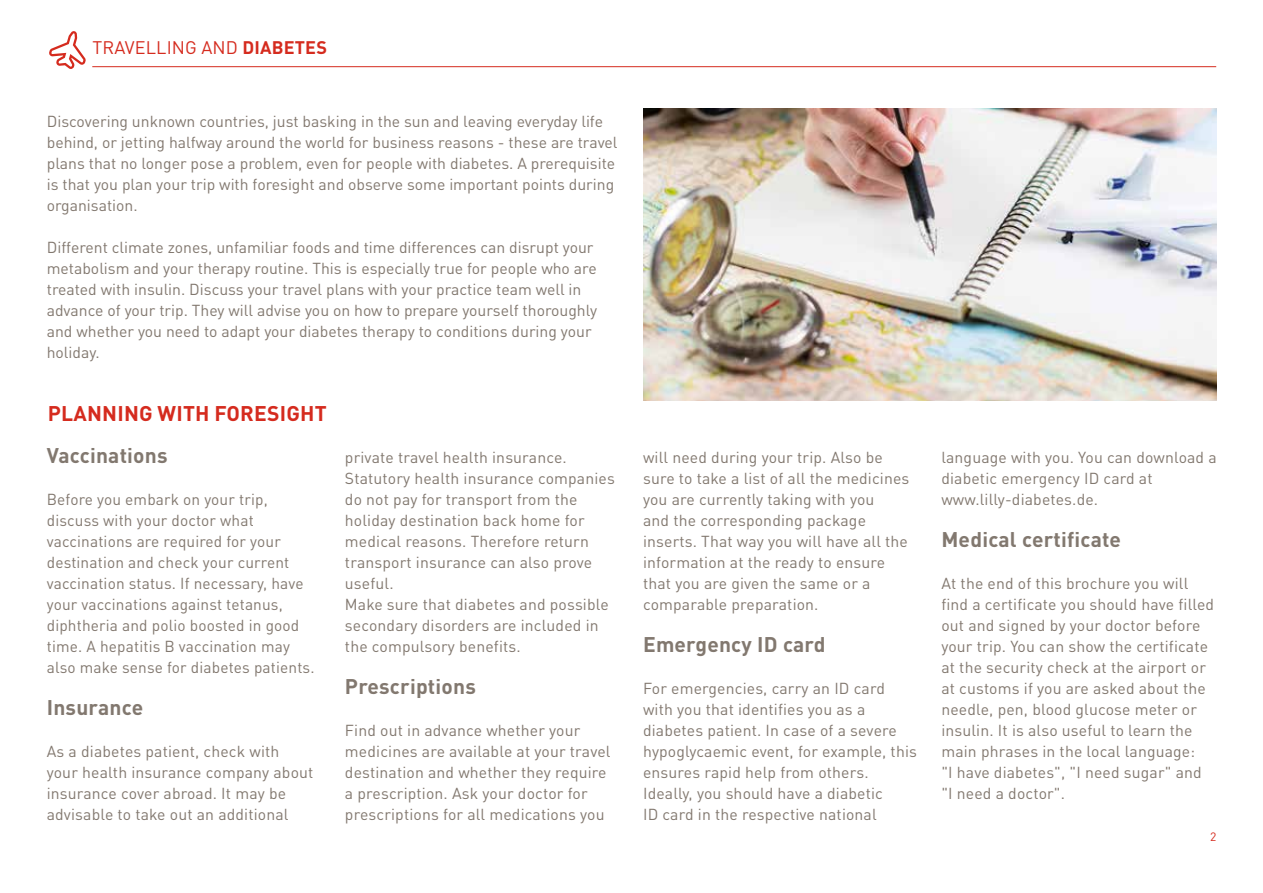
<style>
.page{position:relative;width:1263px;height:893px;background:#fff}
.page>*{position:absolute;margin:0;border:0;box-sizing:border-box;transform-origin:0 0}
.t1{font:700 21px "DIN Pro";letter-spacing:.01em;color:#82786f}
.t2{font:700 21px "DIN Pro";letter-spacing:.01em;color:#d52b1e}
.t3{font:18px "DIN Pro";letter-spacing:.01em;color:#d52b1e}
.t4{font:15.75px/21px "DIN Pro";letter-spacing:.01em;color:#82786f}
.t5{font:12px "DIN Pro";color:#d52b1e}
.s1{font-weight:700}
</style>
<div class="page">
<hr style="left:92px;top:66px;width:1124px;height:1px;background:#d52b1e">
<svg style="left:49px;top:31px;width:37px;height:38px"></svg>
<img style="left:643px;top:108px;width:573px;height:292px">
<p class="t3" style="left:92px;top:33px;width:236px">TRAVELLING AND <span class="s1">DIABETES</span></p>
<p class="t4" style="left:47px;top:110px;width:572px">Discovering unknown countries, just basking in the sun and leaving everyday life behind, or jetting halfway around the world for business reasons - these are travel plans that no longer pose a problem, even for people with diabetes. A prerequisite is that you plan your trip with foresight and observe some important points during organisation.</p>
<p class="t4" style="left:47px;top:236px;width:552px">Different climate zones, unfamiliar foods and time differences can disrupt your metabolism and your therapy routine. This is especially true for people who are treated with insulin. Discuss your travel plans with your practice team well in advance of your trip. They will advise you on how to prepare yourself thoroughly and whether you need to adapt your diabetes therapy to conditions during your holiday.</p>
<h1 class="t2" style="left:48px;top:396px;width:280px">PLANNING WITH FORESIGHT</h1>
<h1 class="t1" style="left:47px;top:438px;width:122px">Vaccinations</h1>
<p class="t4" style="left:47px;top:488px;width:269px">Before you embark on your trip, discuss with your doctor what vaccinations are required for your destination and check your current vaccination status. If necessary, have your vaccinations against tetanus, diphtheria and polio boosted in good time. A hepatitis B vaccination may also make sense for diabetes patients.</p>
<h1 class="t1" style="left:47px;top:690px;width:98px">Insurance</h1>
<p class="t4" style="left:47px;top:740px;width:268px">As a diabetes patient, check with your health insurance company about insurance cover abroad. It may be advisable to take out an additional</p>
<p class="t4" style="left:345px;top:446px;width:271px">private travel health insurance.<br>Statutory health insurance companies do not pay for transport from the holiday destination back home for medical reasons. Therefore return transport insurance can also prove useful.<br>Make sure that diabetes and possible secondary disorders are included in the compulsory benefits.</p>
<h1 class="t1" style="left:345px;top:669px;width:132px">Prescriptions</h1>
<p class="t4" style="left:345px;top:719px;width:267px">Find out in advance whether your medicines are available at your travel destination and whether they require a prescription. Ask your doctor for prescriptions for all medications you</p>
<p class="t4" style="left:643px;top:446px;width:268px">will need during your trip. Also be sure to take a list of all the medicines you are currently taking with you<br>and the corresponding package inserts. That way you will have all the information at the ready to ensure that you are given the same or a comparable preparation.</p>
<h1 class="t1" style="left:643px;top:627px;width:184px">Emergency ID card</h1>
<p class="t4" style="left:643px;top:677px;width:275px">For emergencies, carry an ID card with you that identifies you as a diabetes patient. In case of a severe hypoglycaemic event, for example, this ensures rapid help from others.<br>Ideally, you should have a diabetic<br>ID card in the respective national</p>
<p class="t4" style="left:941px;top:446px;width:277px">language with you. You can download a diabetic emergency ID card at www.lilly-diabetes.de.</p>
<h1 class="t1" style="left:941px;top:522px;width:181px">Medical certificate</h1>
<p class="t4" style="left:941px;top:572px;width:274px">At the end of this brochure you will find a certificate you should have filled out and signed by your doctor before your trip. You can show the certificate at the security check at the airport or at customs if you are asked about the needle, pen, blood glucose meter or insulin. It is also useful to learn the main phrases in the local language:<br>"I have diabetes", "I need sugar" and "I need a doctor".</p>
<p class="t5" style="left:1210px;top:828px;width:8px">2</p>
</div>
